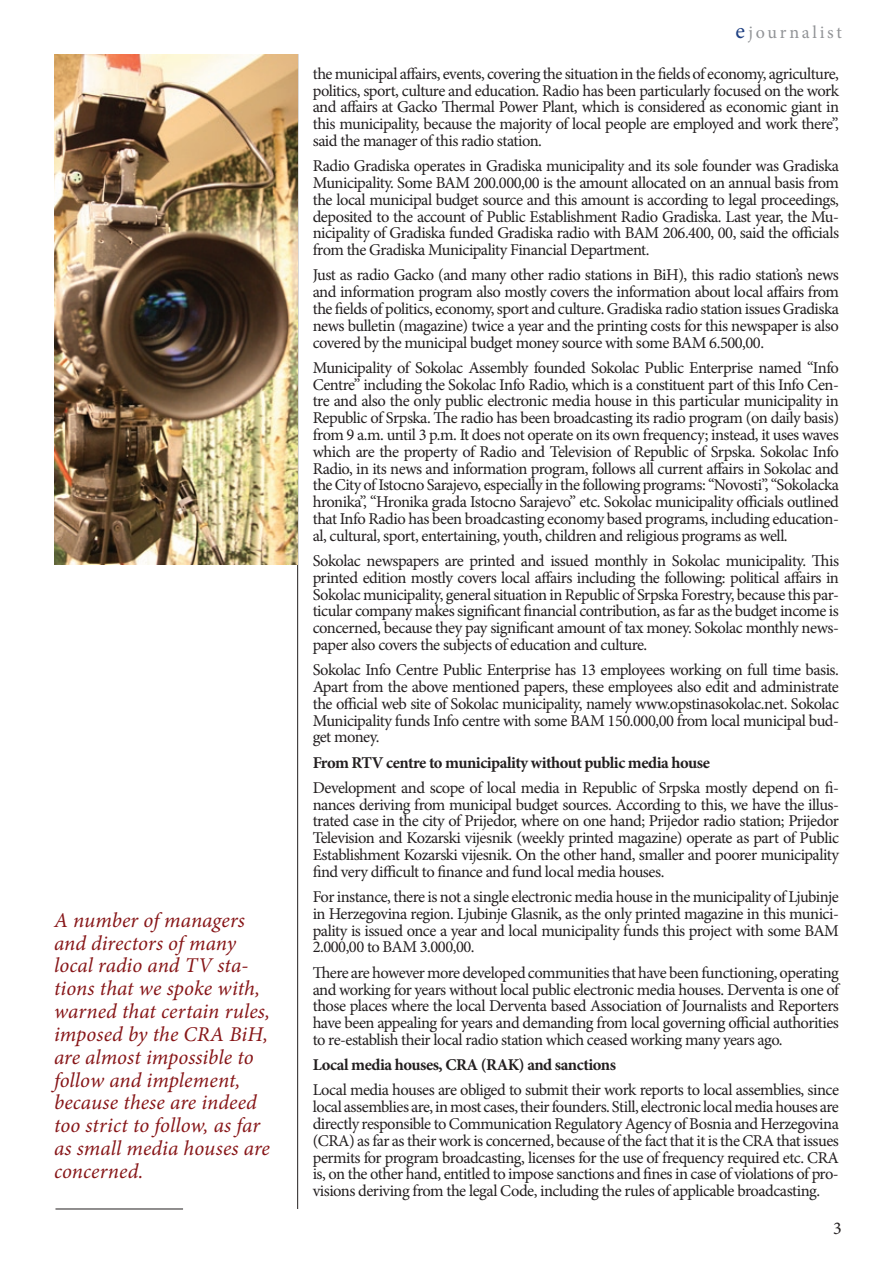
<style>
.page{position:relative;width:893px;height:1263px;background:#fff}
.page>*{position:absolute;margin:0;border:0;box-sizing:border-box;transform-origin:0 0}
.t1{font:italic 21px/22.8px "Minion Pro";letter-spacing:.005em;color:#871618}
.t2{font:18px "Minion Pro";letter-spacing:.15em;color:#919396}
.t3{font:18px "Minion Pro";color:#231f20}
.t4{font:16.5px/16.8px "Minion Pro";letter-spacing:-.03em;color:#231f20;text-align:justify}
.t5{font:700 16.5px "Minion Pro";letter-spacing:-.03em;color:#231f20}
.s1{font-size:22.5px;color:#1f4082}
</style>
<div class="page">
<hr style="left:297px;top:54px;width:1px;height:1155px;background:#231f20">
<hr style="left:55px;top:1209px;width:128px;height:1px;background:#231f20">
<img style="left:54px;top:54px;width:244px;height:511px">
<p class="t1" style="left:54px;top:908px;width:218px">A number of managers and directors of many local radio and TV sta&shy;tions that we spoke with, warned that certain rules, imposed by the CRA BiH, are almost impossible to follow and implement, because these are indeed too strict to follow, as far as small media houses are concerned.</p>
<p class="t2" style="left:736px;top:20px;width:108px"><span class="s1">e</span>journalist</p>
<p class="t4" style="left:313px;top:65px;width:528px">the municipal affairs, events, covering the situation in the fields of economy, agriculture, politics, sport, culture and education. Radio has been particularly focused on the work and affairs at Gacko Thermal Power Plant, which is considered as economic giant in this municipality, because the majority of local people are employed and work there”, said the manager of this radio station.</p>
<p class="t4" style="left:313px;top:158px;width:528px">Radio Gradiska operates in Gradiska municipality and its sole founder was Gradiska Municipality. Some BAM 200.000,00 is the amount allocated on an annual basis from the local municipal budget source and this amount is according to legal proceedings, deposited to the account of Public Establishment Radio Gradiska. Last year, the Mu&shy;nicipality of Gradiska funded Gradiska radio with BAM 206.400, 00, said the officials from the Gradiska Municipality Financial Department.</p>
<p class="t4" style="left:313px;top:267px;width:528px">Just as radio Gacko (and many other radio stations in BiH), this radio station’s news and information program also mostly covers the information about local affairs from the fields of politics, economy, sport and culture. Gradiska radio station issues Gradiska news bulletin (magazine) twice a year and the printing costs for this newspaper is also covered by the municipal budget money source with some BAM 6.500,00.</p>
<p class="t4" style="left:313px;top:359px;width:528px">Municipality of Sokolac Assembly founded Sokolac Public Enterprise named “Info Centre” including the Sokolac Info Radio, which is a constituent part of this Info Cen&shy;tre and also the only public electronic media house in this particular municipality in Republic of Srpska. The radio has been broadcasting its radio program (on daily basis) from 9 a.m. until 3 p.m. It does not operate on its own frequency; instead, it uses waves which are the property of Radio and Television of Republic of Srpska. Sokolac Info Radio, in its news and information program, follows all current affairs in Sokolac and the City of Istocno Sarajevo, especially in the following programs: “Novosti”, “Sokolacka hronika”, “Hronika grada Istocno Sarajevo” etc. Sokolac municipality officials outlined that Info Radio has been broadcasting economy based programs, including education&shy;al, cultural, sport, entertaining, youth, children and religious programs as well.</p>
<p class="t4" style="left:313px;top:552px;width:528px">Sokolac newspapers are printed and issued monthly in Sokolac municipality. This printed edition mostly covers local affairs including the following: political affairs in Sokolac municipality, general situation in Republic of Srpska Forestry, because this par&shy;ticular company makes significant financial contribution, as far as the budget income is concerned, because they pay significant amount of tax money. Sokolac monthly news&shy;paper also covers the subjects of education and culture.</p>
<p class="t4" style="left:313px;top:661px;width:528px">Sokolac Info Centre Public Enterprise has 13 employees working on full time basis.<br>Apart from the above mentioned papers, these employees also edit and administrate the official web site of Sokolac municipality, namely www.opstinasokolac.net. Sokolac Municipality funds Info centre with some BAM 150.000,00 from local municipal bud&shy;get money.</p>
<p class="t5" style="left:313px;top:751px;width:399px">From RTV centre to municipality without public media house</p>
<p class="t4" style="left:313px;top:779px;width:528px">Development and scope of local media in Republic of Srpska mostly depend on fi&shy;nances deriving from municipal budget sources. According to this, we have the illus&shy;trated case in the city of Prijedor, where on one hand; Prijedor radio station; Prijedor Television and Kozarski vijesnik (weekly printed magazine) operate as part of Public Establishment Kozarski vijesnik. On the other hand, smaller and poorer municipality find very difficult to finance and fund local media houses.</p>
<p class="t4" style="left:313px;top:888px;width:528px">For instance, there is not a single electronic media house in the municipality of Ljubinje in Herzegovina region. Ljubinje Glasnik, as the only printed magazine in this munici&shy;pality is issued once a year and local municipality funds this project with some BAM 2.000,00 to BAM 3.000,00.</p>
<p class="t4" style="left:313px;top:964px;width:528px">There are however more developed communities that have been functioning, operating and working for years without local public electronic media houses. Derventa is one of those places where the local Derventa based Association of Journalists and Reporters have been appealing for years and demanding from local governing official authorities to re-establish their local radio station which ceased working many years ago.</p>
<p class="t5" style="left:313px;top:1053px;width:305px">Local media houses, CRA (RAK) and sanctions</p>
<p class="t4" style="left:313px;top:1082px;width:528px">Local media houses are obliged to submit their work reports to local assemblies, since local assemblies are, in most cases, their founders. Still, electronic local media houses are directly responsible to Communication Regulatory Agency of Bosnia and Herzegovina (CRA) as far as their work is concerned, because of the fact that it is the CRA that issues permits for program broadcasting, licenses for the use of frequency required etc. CRA is, on the other hand, entitled to impose sanctions and fines in case of violations of pro&shy;visions deriving from the legal Code, including the rules of applicable broadcasting.</p>
<p class="t3" style="left:833px;top:1216px;width:10px">3</p>
</div>
